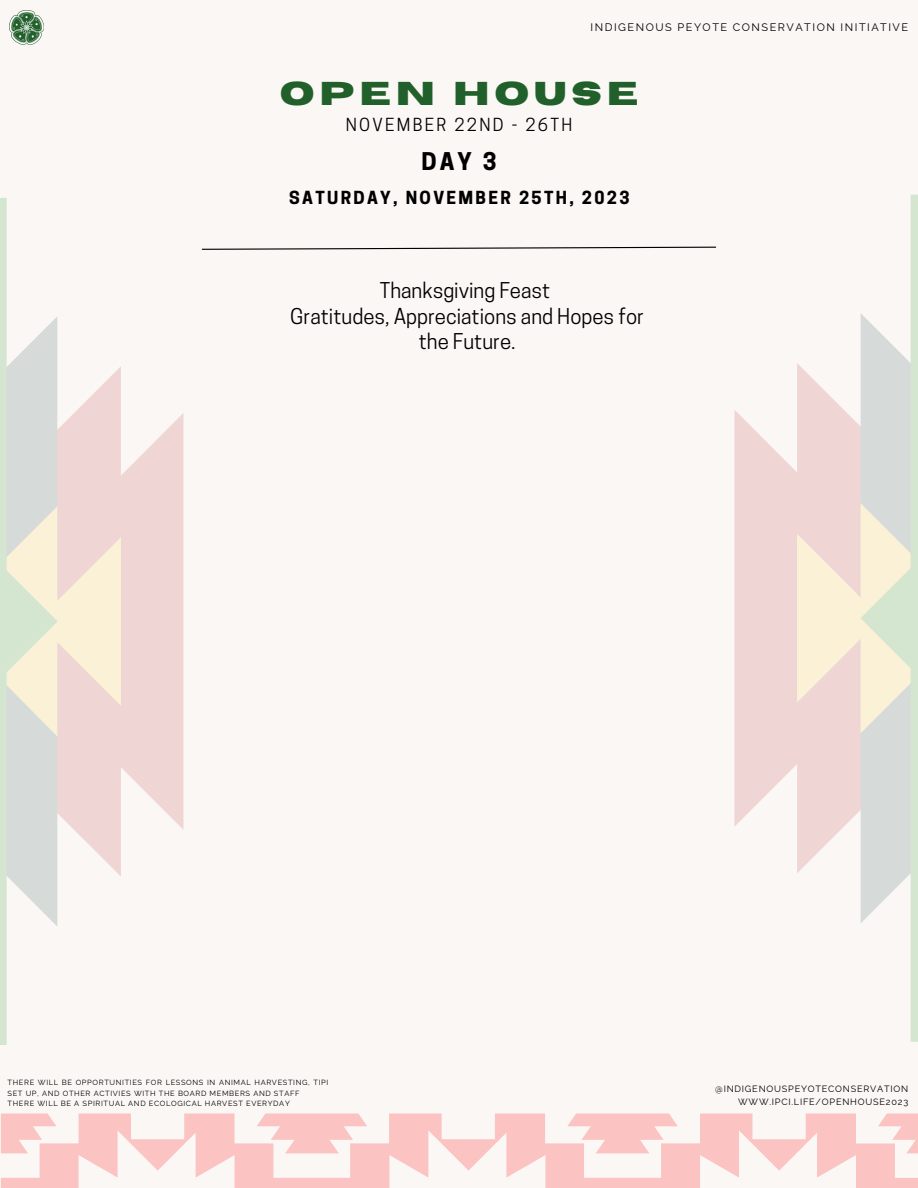
<style>
.page{position:relative;width:918px;height:1188px;background:#faf7f5}
.page>*{position:absolute;margin:0;border:0;box-sizing:border-box;transform-origin:0 0}
.t1{font:700 32.85px "Horizon";letter-spacing:.145em;color:#22602b}
.t2{font:700 22.95px "Cooper Hewitt";color:#000}
.t3{font:20.4px/25.8px "Cooper Hewitt";color:#000;text-align:center}
.t4{font:700 16.95px "Cooper Hewitt";letter-spacing:.135em;color:#000}
.t5{font:16.95px "Cooper Hewitt";letter-spacing:.135em;color:#000}
.t6{font:10.95px "Raleway";letter-spacing:.135em;color:#000}
.t7{font:9.15px "Raleway";letter-spacing:.085em;color:#000}
.t8{font:7.5px/10.6px "Raleway";letter-spacing:.085em;color:#000}
</style>
<div class="page">
<svg style="left:201px;top:246px;width:516px;height:4px"></svg>
<img style="left:10px;top:11px;width:34px;height:33px">
<svg style="left:121px;top:414px;width:62px;height:415px;fill:#f0d5d5"></svg>
<svg style="left:58px;top:366px;width:63px;height:510px"></svg>
<svg style="left:0;top:198px;width:58px;height:847px"></svg>
<svg style="left:734px;top:410px;width:63px;height:416px;fill:#f0d5d5"></svg>
<svg style="left:797px;top:314px;width:64px;height:609px"></svg>
<svg style="left:861px;top:195px;width:57px;height:847px"></svg>
<svg style="left:1px;top:1113px;width:917px;height:75px;fill:#fbc3c2"></svg>
<p class="t6" style="left:591px;top:21px;width:319px">INDIGENOUS PEYOTE CONSERVATION INITIATIVE</p>
<p class="t1" style="left:280px;top:77px;width:360px">OPEN HOUSE</p>
<p class="t5" style="left:346px;top:118px;width:228px">NOVEMBER 22ND - 26TH</p>
<p class="t2" style="left:421px;top:153px;width:77px">DAY 3</p>
<p class="t4" style="left:289px;top:191px;width:342px">SATURDAY, NOVEMBER 25TH, 2023</p>
<p class="t3" style="left:380px;top:280px;width:172px">Thanksgiving Feast</p>
<p class="t3" style="left:290px;top:306px;width:355px">Gratitudes, Appreciations and Hopes for the Future.</p>
<p class="t8" style="left:8px;top:1077px;width:322px">THERE WILL BE OPPORTUNITIES FOR LESSONS IN ANIMAL HARVESTING, TIPI<br>SET UP, AND OTHER ACTIVIES WITH THE BOARD MEMBERS AND STAFF</p>
<p class="t8" style="left:8px;top:1098px;width:284px">THERE WILL BE A SPIRITUAL AND ECOLOGICAL HARVEST EVERYDAY</p>
<p class="t7" style="left:715px;top:1084px;width:194px">@INDIGENOUSPEYOTECONSERVATION</p>
<p class="t7" style="left:738px;top:1097px;width:171px">WWW.IPCI.LIFE/OPENHOUSE2023</p>
</div>
